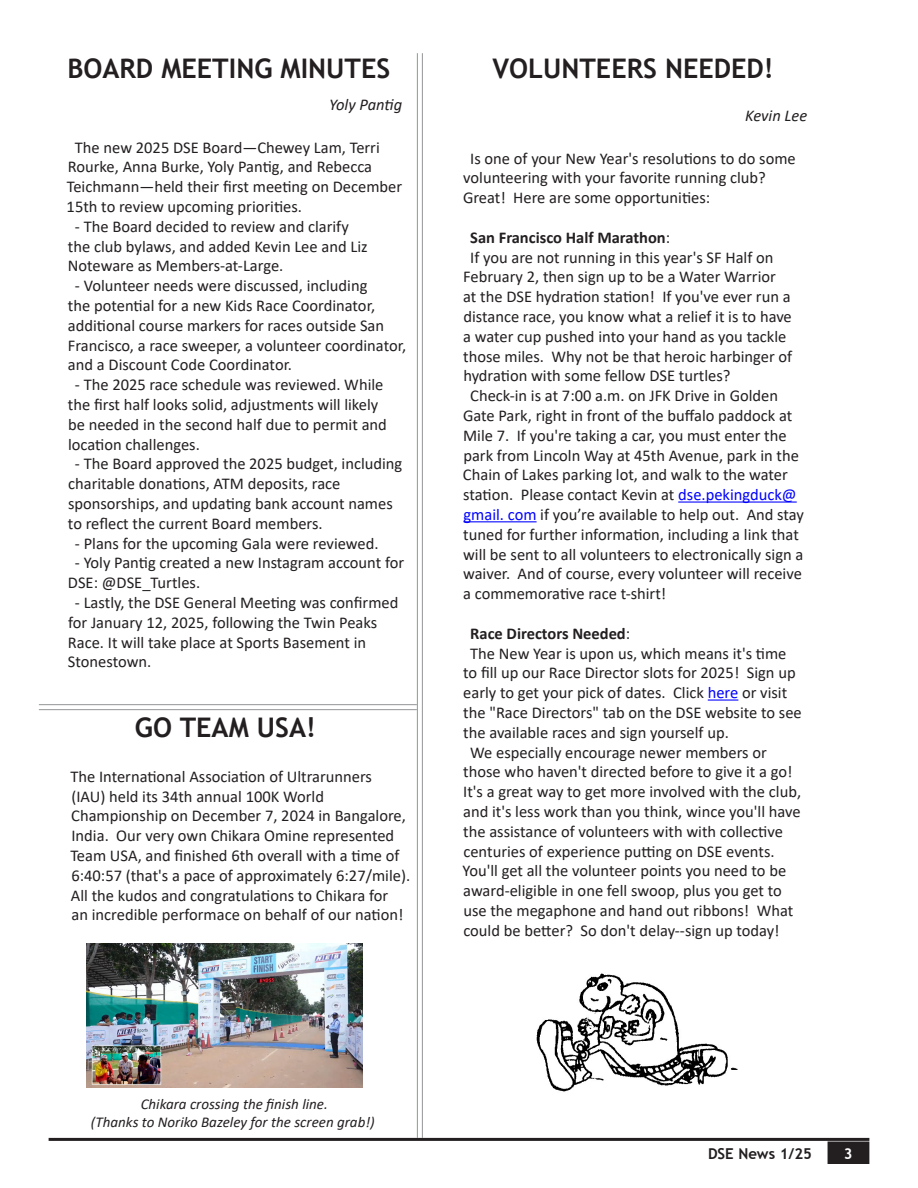
<style>
.page{position:relative;width:918px;height:1188px;background:#fff}
.page>*{position:absolute;margin:0;border:0;box-sizing:border-box;transform-origin:0 0}
.Headline{font:700 27px "Trebuchet MS";color:#231f20}
.t1{font:16.5px/19.8px "Calibri";color:#231f20}
.t2{font:700 16.5px "Calibri";color:#231f20}
.Author{font:italic 16.5px "Calibri";color:#231f20}
.t3{font:italic 15px "Calibri";color:#231f20}
.t4{font:700 15px "Trebuchet MS";color:#231f20}
.t5{font:700 15px "Trebuchet MS";color:#fff}
.s1{font-weight:400}
.s2{color:#00f}
</style>
<div class="page">
<hr style="left:49px;top:1138px;width:820px;height:3px;background:#231f20">
<div style="left:828px;top:1142px;width:41px;height:22px;background:#231f20"></div>
<hr style="left:422px;top:53px;width:1px;height:1085px;background:#939598">
<hr style="left:417px;top:53px;width:1px;height:1085px;background:#939598">
<hr style="left:678px;top:502px;width:119px;height:1px;background:#00f">
<hr style="left:464px;top:521px;width:73px;height:1px;background:#00f">
<hr style="left:708px;top:700px;width:30px;height:1px;background:#00f">
<img style="left:536px;top:973px;width:202px;height:119px">
<hr style="left:39px;top:704px;width:378px;height:1px;background:#939598">
<hr style="left:39px;top:709px;width:378px;height:1px;background:#939598">
<img style="left:86px;top:943px;width:277px;height:145px">
<p class="Headline" style="left:67px;top:52px;width:324px">BOARD MEETING MINUTES</p>
<p class="Author" style="left:329px;top:93px;width:74px">Yoly Pantig</p>
<p class="t1" style="left:67px;top:137px;width:337px;text-indent:8px">The new 2025 DSE Board—Chewey Lam, Terri Rourke, Anna Burke, Yoly Pantig, and Rebecca Teichmann—held their first meeting on December 15th to review upcoming priorities.</p>
<p class="t1" style="left:68px;top:216px;width:301px;text-indent:7px">- The Board decided to review and clarify the club bylaws, and added Kevin Lee and Liz<br>Noteware as Members-at-Large.</p>
<p class="t1" style="left:68px;top:275px;width:340px;text-indent:7px">- Volunteer needs were discussed, including<br>the potential for a new Kids Race Coordinator, additional course markers for races outside San Francisco, a race sweeper, a volunteer coordinator, and a Discount Code Coordinator.</p>
<p class="t1" style="left:68px;top:374px;width:320px;text-indent:7px">- The 2025 race schedule was reviewed. While the first half looks solid, adjustments will likely be needed in the second half due to permit and location challenges.</p>
<p class="t1" style="left:68px;top:454px;width:336px;text-indent:7px">- The Board approved the 2025 budget, including charitable donations, ATM deposits, race sponsorships, and updating bank account names to reflect the current Board members.</p>
<p class="t1" style="left:75px;top:533px;width:305px">- Plans for the upcoming Gala were reviewed.</p>
<p class="t1" style="left:68px;top:553px;width:338px;text-indent:7px">- Yoly Pantig created a new Instagram account for<br>DSE: @DSE_Turtles.</p>
<p class="t1" style="left:68px;top:592px;width:332px;text-indent:7px">- Lastly, the DSE General Meeting was confirmed for January 12, 2025, following the Twin Peaks Race. It will take place at Sports Basement in Stonestown.</p>
<p class="Headline" style="left:135px;top:711px;width:183px">GO TEAM USA!</p>
<p class="t1" style="left:70px;top:766px;width:341px">The International Association of Ultrarunners<br>(IAU) held its 34th annual 100K World Championship on December 7, 2024 in Bangalore, India. Our very own Chikara Omine represented Team USA, and finished 6th overall with a time of 6:40:57 (that's a pace of approximately 6:27/mile).<br>All the kudos and congratulations to Chikara for<br>an incredible performace on behalf of our nation!</p>
<p class="Headline" style="left:492px;top:52px;width:283px">VOLUNTEERS NEEDED!</p>
<p class="Author" style="left:745px;top:104px;width:64px">Kevin Lee</p>
<p class="t1" style="left:463px;top:148px;width:334px;text-indent:7px">Is one of your New Year's resolutions to do some volunteering with your favorite running club?<br>Great! Here are some opportunities:</p>
<p class="t2" style="left:470px;top:226px;width:201px">San Francisco Half Marathon<span class="s1">:</span></p>
<p class="t1" style="left:463px;top:247px;width:331px;text-indent:7px">If you are not running in this year's SF Half on February 2, then sign up to be a Water Warrior at the DSE hydration station! If you've ever run a distance race, you know what a relief it is to have a water cup pushed into your hand as you tackle those miles. Why not be that heroic harbinger of hydration with some fellow DSE turtles?</p>
<p class="t1" style="left:463px;top:385px;width:343px;text-indent:7px">Check-in is at 7:00 a.m. on JFK Drive in Golden Gate Park, right in front of the buffalo paddock at Mile 7. If you're taking a car, you must enter the park from Lincoln Way at 45th Avenue, park in the Chain of Lakes parking lot, and walk to the water station. Please contact Kevin at <span class="s2">dse.pekingduck@ gmail. com</span> if you’re available to help out. And stay tuned for further information, including a link that will be sent to all volunteers to electronically sign a waiver. And of course, every volunteer will receive a commemorative race t-shirt!</p>
<p class="t2" style="left:470px;top:622px;width:162px">Race Directors Needed<span class="s1">:</span></p>
<p class="t1" style="left:463px;top:643px;width:340px;text-indent:7px">The New Year is upon us, which means it's time to fill up our Race Director slots for 2025! Sign up early to get your pick of dates. Click <span class="s2">here</span> or visit the "Race Directors" tab on the DSE website to see the available races and sign yourself up.</p>
<p class="t1" style="left:463px;top:742px;width:340px;text-indent:8px">We especially encourage newer members or those who haven't directed before to give it a go!<br>It's a great way to get more involved with the club, and it's less work than you think, wince you'll have the assistance of volunteers with with collective centuries of experience putting on DSE events.<br>You'll get all the volunteer points you need to be award-eligible in one fell swoop, plus you get to use the megaphone and hand out ribbons! What could be better? So don't delay--sign up today!</p>
<p class="t3" style="left:141px;top:1094px;width:189px">Chikara crossing the finish line.</p>
<p class="t3" style="left:91px;top:1112px;width:285px">(Thanks to Noriko Bazeley for the screen grab!)</p>
<p class="t4" style="left:708px;top:1144px;width:105px">DSE News 1/25</p>
<p class="t5" style="left:844px;top:1144px;width:10px">3</p>
</div>
